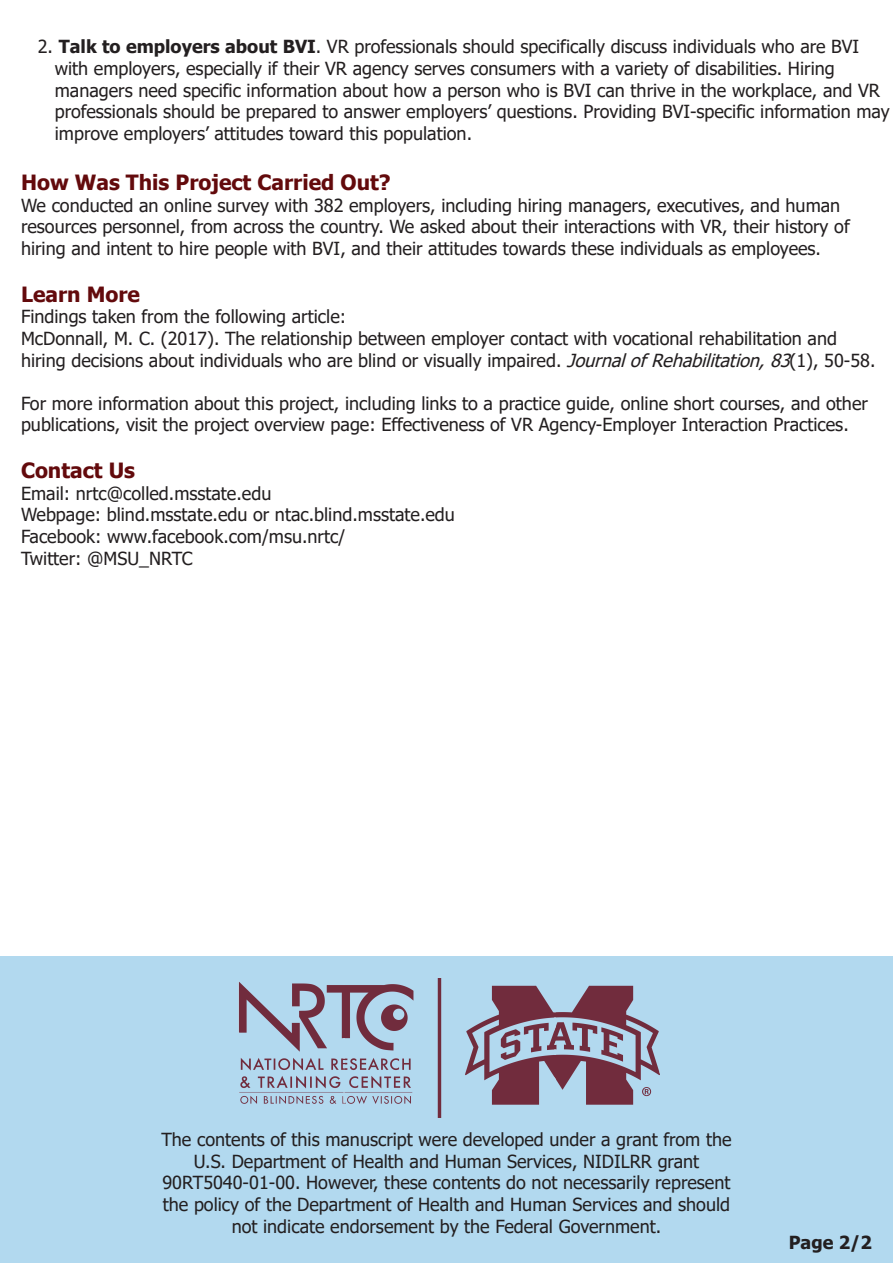
<style>
.page{position:relative;width:893px;height:1263px;background:#fff}
.page>*{position:absolute;margin:0;border:0;box-sizing:border-box;transform-origin:0 0}
.t1{font:700 21px "Tahoma";color:#630a0c}
.t2{font:18px/21.6px "Tahoma";color:#231f20}
.t3{font:700 18px "Tahoma";color:#231f20}
.s1{font-weight:700}
.s2{font-style:italic}
</style>
<div class="page">
<div style="left:0;top:956px;width:893px;height:307px;background:#b2d9ef"></div>
<img style="left:238px;top:978px;width:422px;height:140px">
<p class="t2" style="left:55px;top:37px;width:836px;text-indent:-17px">2. <span class="s1">Talk to employers about BVI</span>. VR professionals should specifically discuss individuals who are BVI with employers, especially if their VR agency serves consumers with a variety of disabilities. Hiring managers need specific information about how a person who is BVI can thrive in the workplace, and VR professionals should be prepared to answer employers’ questions. Providing BVI-specific information may improve employers’ attitudes toward this population.</p>
<p class="t1" style="left:21px;top:168px;width:371px">How Was This Project Carried Out?</p>
<p class="t2" style="left:21px;top:195px;width:830px">We conducted an online survey with 382 employers, including hiring managers, executives, and human resources personnel, from across the country. We asked about their interactions with VR, their history of hiring and intent to hire people with BVI, and their attitudes towards these individuals as employees.</p>
<p class="t1" style="left:21px;top:279px;width:121px">Learn More</p>
<p class="t2" style="left:21px;top:307px;width:856px">Findings taken from the following article:<br>McDonnall, M. C. (2017). The relationship between employer contact with vocational rehabilitation and hiring decisions about individuals who are blind or visually impaired. <span class="s2">JournalofRehabilitation,83</span>(1), 50-58.</p>
<p class="t2" style="left:21px;top:393px;width:848px">For more information about this project, including links to a practice guide, online short courses, and other publications, visit the project overview page: Effectiveness of VR Agency-Employer Interaction Practices.</p>
<p class="t1" style="left:21px;top:456px;width:116px">Contact Us</p>
<p class="t2" style="left:21px;top:483px;width:435px">Email: nrtc@colled.msstate.edu<br>Webpage: blind.msstate.edu or ntac.blind.msstate.edu Facebook: www.facebook.com/msu.nrtc/<br>Twitter: @MSU_NRTC</p>
<p class="t2" style="left:161px;top:1130px;width:572px">The contents of this manuscript were developed under a grant from the</p>
<p class="t2" style="left:162px;top:1151px;width:569px;text-align:center">U.S. Department of Health and Human Services, NIDILRR grant<br>90RT5040-01-00. However, these contents do not necessarily represent the policy of the Department of Health and Human Services and should</p>
<p class="t2" style="left:232px;top:1216px;width:431px">not indicate endorsement by the Federal Government.</p>
<p class="t3" style="left:789px;top:1229px;width:85px">Page 2/2</p>
</div>
